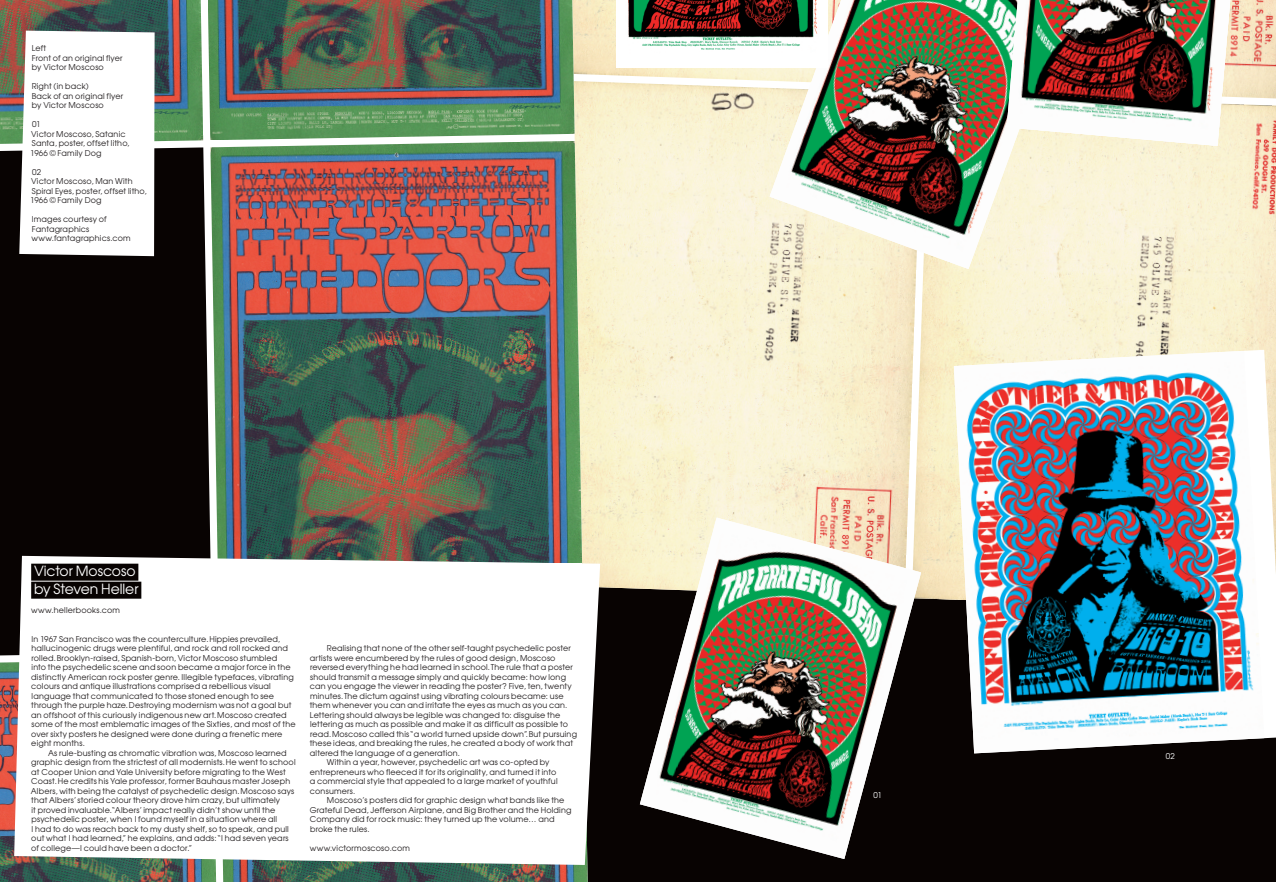
<style>
.page{position:relative;width:1276px;height:882px;background:#080302}
.page>*{position:absolute;margin:0;border:0;box-sizing:border-box;transform-origin:0 0}
.t1{font:14px/18px "Avant Garde";letter-spacing:-.005em;color:#fff}
.t2{font:8px/9.5px "Avant Garde";letter-spacing:.02em;color:#231f20}
.t3{font:8px "Avant Garde";color:#fff}
</style>
<div class="page">
<svg style="left:921px;top:98px;width:355px;height:502px;background:#f7edce"></svg>
<img style="left:587px;top:86px;width:335px;height:512px">
<img style="left:1230px;top:0;width:46px;height:98px">
<img style="left:587px;top:0;width:182px;height:86px">
<img style="left:208px;top:0;width:366px;height:140px">
<img style="left:0;top:0;width:203px;height:144px">
<svg style="left:0;top:147px;width:210px;height:409px"></svg>
<img style="left:0;top:659px;width:216px;height:223px">
<img style="left:210px;top:141px;width:373px;height:415px">
<img style="left:219px;top:865px;width:368px;height:17px">
<div style="left:19px;top:31px;width:136px;height:225px;background:#fff"></div>
<svg style="left:14px;top:556px;width:586px;height:309px;background:#bbbdba"></svg>
<div style="left:31px;top:564px;width:550px;height:286px;background:#fff"></div>
<div style="left:31px;top:563px;width:107px;height:17px;background:#080302"></div>
<div style="left:31px;top:581px;width:110px;height:17px;background:#080302"></div>
<img style="left:640px;top:517px;width:281px;height:342px">
<svg style="left:954px;top:350px;width:322px;height:389px;background:#faf5ea"></svg>
<img style="left:954px;top:351px;width:310px;height:402px">
<img style="left:769px;top:0;width:297px;height:269px">
<img style="left:616px;top:0;width:212px;height:67px">
<svg style="left:1006px;top:0;width:224px;height:146px"></svg>
<p class="t2" style="left:32px;top:43px;width:92px">Left<br>Front of an original flyer by Victor Moscoso</p>
<p class="t2" style="left:32px;top:81px;width:93px">Right (in back)<br>Back of an original flyer by Victor Moscoso</p>
<p class="t2" style="left:30px;top:119px;width:101px">01<br>Victor Moscoso, Satanic<br>Santa, poster, offset litho,<br>1966 © Family Dog</p>
<p class="t2" style="left:30px;top:167px;width:118px">02<br>Victor Moscoso, Man With<br>Spiral Eyes, poster, offset litho,<br>1966 © Family Dog</p>
<p class="t2" style="left:32px;top:214px;width:101px">Images courtesy of<br>Fantagraphics www.fantagraphics.com</p>
<h1 class="t1" style="left:34px;top:562px;width:106px">Victor Moscoso by Steven Heller</h1>
<p class="t2" style="left:31px;top:605px;width:90px">www.hellerbooks.com</p>
<p class="t2" style="left:31px;top:634px;width:266px">In 1967 San Francisco was the counterculture. Hippies prevailed, hallucinogenic drugs were plentiful, and rock and roll rocked and rolled. Brooklyn-raised, Spanish-born, Victor Moscoso stumbled<br>into the psychedelic scene and soon became a major force in the distinctly American rock poster genre. Illegible typefaces, vibrating colours and antique illustrations comprised a rebellious visual language that communicated to those stoned enough to see through the purple haze. Destroying modernism was not a goal but an offshoot of this curiously indigenous new art. Moscoso created some of the most emblematic images of the Sixties, and most of the over sixty posters he designed were done during a frenetic mere eight months.</p>
<p class="t2" style="left:31px;top:748px;width:266px;text-indent:17px">As rule-busting as chromatic vibration was, Moscoso learned graphic design from the strictest of all modernists. He went to school at Cooper Union and Yale University before migrating to the West Coast. He credits his Yale professor, former Bauhaus master Joseph Albers, with being the catalyst of psychedelic design. Moscoso says that Albers’ storied colour theory drove him crazy, but ultimately<br>it proved invaluable.“Albers’ impact really didn’t show until the psychedelic poster, when I found myself in a situation where all<br>I had to do was reach back to my dusty shelf, so to speak, and pull out what I had learned,” he explains, and adds: “I had seven years of college—I could have been a doctor.”</p>
<p class="t2" style="left:327px;top:643px;width:245px">Realising that none of the other self-taught psychedelic poster</p>
<p class="t2" style="left:310px;top:652px;width:247px">artists were encumbered by the rules of good design, Moscoso</p>
<p class="t2" style="left:310px;top:662px;width:264px">reversed everything he had learned in school. The rule that a poster</p>
<p class="t2" style="left:310px;top:671px;width:257px">should transmit a message simply and quickly became: how long</p>
<p class="t2" style="left:310px;top:681px;width:263px">can you engage the viewer in reading the poster? Five, ten, twenty</p>
<p class="t2" style="left:310px;top:690px;width:255px">minutes. The dictum against using vibrating colours became: use</p>
<p class="t2" style="left:310px;top:700px;width:259px">them whenever you can and irritate the eyes as much as you can.</p>
<p class="t2" style="left:310px;top:709px;width:252px">Lettering should always be legible was changed to: disguise the</p>
<p class="t2" style="left:310px;top:719px;width:259px">lettering as much as possible and make it as difficult as possible to</p>
<p class="t2" style="left:310px;top:728px;width:268px">read. Moscoso called this “a world turned upside down”. But pursuing</p>
<p class="t2" style="left:310px;top:738px;width:265px">these ideas, and breaking the rules, he created a body of work that</p>
<p class="t2" style="left:310px;top:747px;width:152px">altered the language of a generation.</p>
<p class="t2" style="left:327px;top:757px;width:224px">Within a year, however, psychedelic art was co-opted by</p>
<p class="t2" style="left:310px;top:766px;width:248px">entrepreneurs who fleeced it for its originality, and turned it into</p>
<p class="t2" style="left:310px;top:776px;width:249px">a commercial style that appealed to a large market of youthful</p>
<p class="t2" style="left:310px;top:785px;width:47px">consumers.</p>
<p class="t2" style="left:327px;top:795px;width:239px">Moscoso’s posters did for graphic design what bands like the</p>
<p class="t2" style="left:310px;top:804px;width:263px">Grateful Dead, Jefferson Airplane, and Big Brother and the Holding</p>
<p class="t2" style="left:310px;top:814px;width:246px">Company did for rock music: they turned up the volume… and</p>
<p class="t2" style="left:310px;top:823px;width:61px">broke the rules.</p>
<p class="t2" style="left:310px;top:842px;width:102px">www.victormoscoso.com</p>
<p class="t3" style="left:873px;top:789px;width:10px">01</p>
<p class="t3" style="left:1165px;top:751px;width:11px">02</p>
</div>
